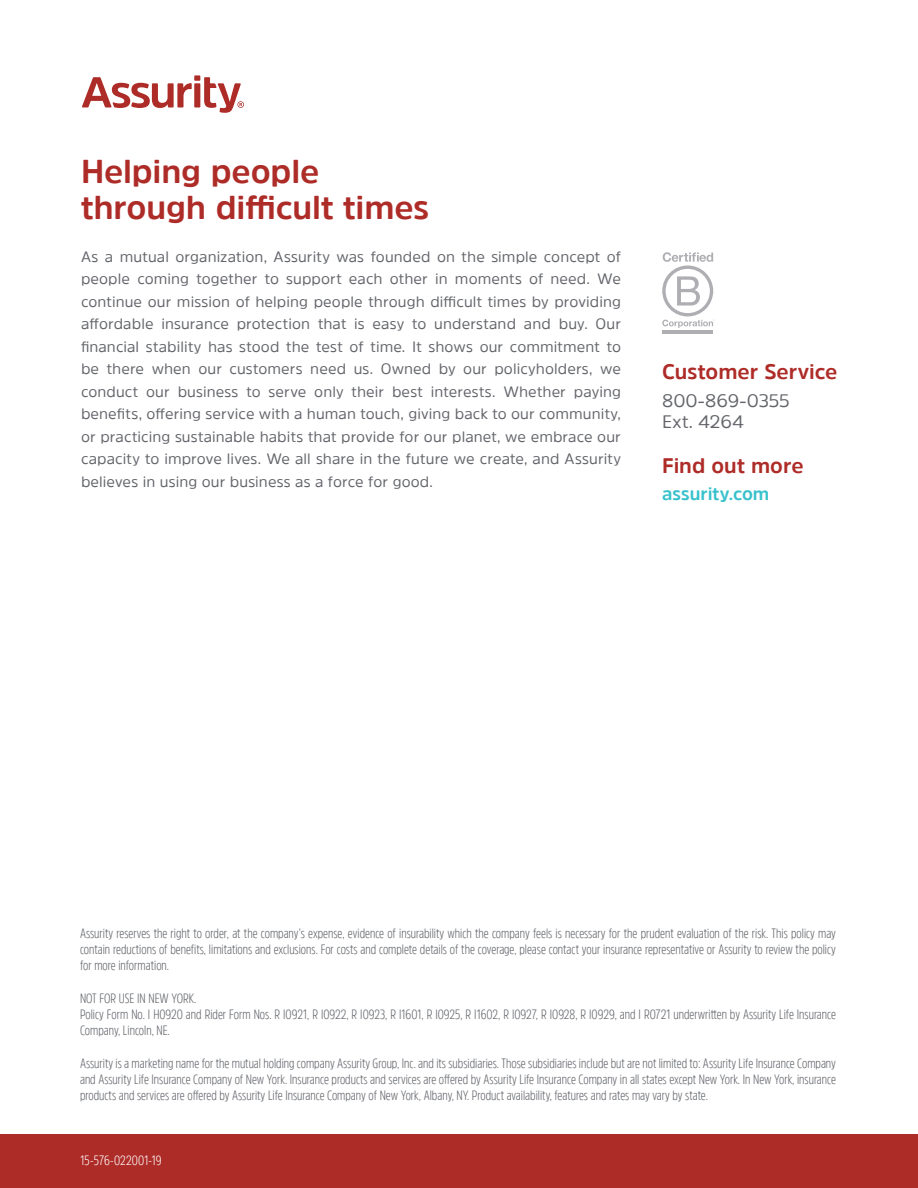
<style>
.page{position:relative;width:918px;height:1188px;background:#fff}
.page>*{position:absolute;margin:0;border:0;box-sizing:border-box;transform-origin:0 0}
.H3_22pt_24pt_leading{font:700 33px/36px "Amsi Pro";letter-spacing:-.005em;color:#ae2c28}
.H6_14_pt_16pt_leadin{font:700 21px "Amsi Pro";color:#ae2c28}
.Body_Intro_14_pt_18p{font:18px "Amsi Pro";letter-spacing:-.01em;color:#63656a}
.Body_Intro_14_pt_18p-2{font:700 18px "Amsi Pro";color:#38c1cc}
.Body_10pt_15pt_leadi{font:15px/22.5px "Amsi Pro";letter-spacing:.005em;color:#63656a;text-align:justify}
.miniHEADLINES{font:300 13.5px/16.2px "Amsi Pro Cond";color:#62656a}
.miniHEADLINES-2{font:300 13.5px/16.2px "Amsi Pro Cond";color:#63656a;text-align:justify}
.Disclaimer_9pt_conde{font:300 13.5px "Amsi Pro Cond";letter-spacing:.005em;color:#fff}
.s1{color:#62656a}
</style>
<div class="page">
<div style="left:0;top:1135px;width:918px;height:53px;background:#ae2c28"></div>
<hr style="left:662px;top:330px;width:51px;height:3px;background:#afaeb2">
<svg style="left:662px;top:252px;width:52px;height:76px"></svg>
<svg style="left:82px;top:75px;width:162px;height:38px"></svg>
<p class="H3_22pt_24pt_leading" style="left:81px;top:153px;width:350px">Helping people through difficult times</p>
<p class="Body_10pt_15pt_leadi" style="left:81px;top:245px;width:541px">As a mutual organization, Assurity was founded on the simple concept of people coming together to support each other in moments of need. We continue our mission of helping people through difficult times by providing affordable insurance protection that is easy to understand and buy. Our financial stability has stood the test of time. It shows our commitment to be there when our customers need us. Owned by our policyholders, we conduct our business to serve only their best interests. Whether paying benefits, offering service with a human touch, giving back to our community, or practicing sustainable habits that provide for our planet, we embrace our capacity to improve lives. We all share in the future we create, and Assurity believes in using our business as a force for good.</p>
<p class="H6_14_pt_16pt_leadin" style="left:662px;top:357px;width:177px">Customer Service</p>
<p class="Body_Intro_14_pt_18p" style="left:662px;top:388px;width:129px">800-869-0355</p>
<p class="Body_Intro_14_pt_18p" style="left:662px;top:409px;width:83px">Ext. 4264</p>
<p class="H6_14_pt_16pt_leadin" style="left:662px;top:451px;width:143px">Find out more</p>
<p class="Body_Intro_14_pt_18p-2" style="left:662px;top:482px;width:109px">assurity.com</p>
<p class="miniHEADLINES-2" style="left:80px;top:925px;width:758px"><span class="s1">Assurity reserves the right to order, at the company’s expense, evidence of insurability which the company feels is necessary for the prudent evaluation of the risk.</span> This policy may contain reductions of benefits, limitations and exclusions. For costs and complete details of the coverage, please contact your insurance representative or Assurity to review the policy for more information.</p>
<p class="miniHEADLINES" style="left:80px;top:990px;width:118px">NOT FOR USE IN NEW YORK.</p>
<p class="miniHEADLINES" style="left:80px;top:1006px;width:758px">Policy Form No. I H0920 and Rider Form Nos. R I0921, R I0922, R I0923, R I1601, R I0925, R I1602, R I0927, R I0928, R I0929, and I R0721 underwritten by Assurity Life Insurance<br>Company, Lincoln, NE.</p>
<p class="miniHEADLINES" style="left:80px;top:1054px;width:758px;text-align:justify">Assurity is a marketing name for the mutual holding company Assurity Group, Inc. and its subsidiaries. Those subsidiaries include but are not limited to: Assurity Life Insurance Company and Assurity Life Insurance Company of New York. Insurance products and services are offered by Assurity Life Insurance Company in all states except New York. In New York, insurance products and services are offered by Assurity Life Insurance Company of New York, Albany, NY. Product availability, features and rates may vary by state.</p>
<p class="Disclaimer_9pt_conde" style="left:81px;top:1151px;width:82px">15-576-022001-19</p>
</div>
